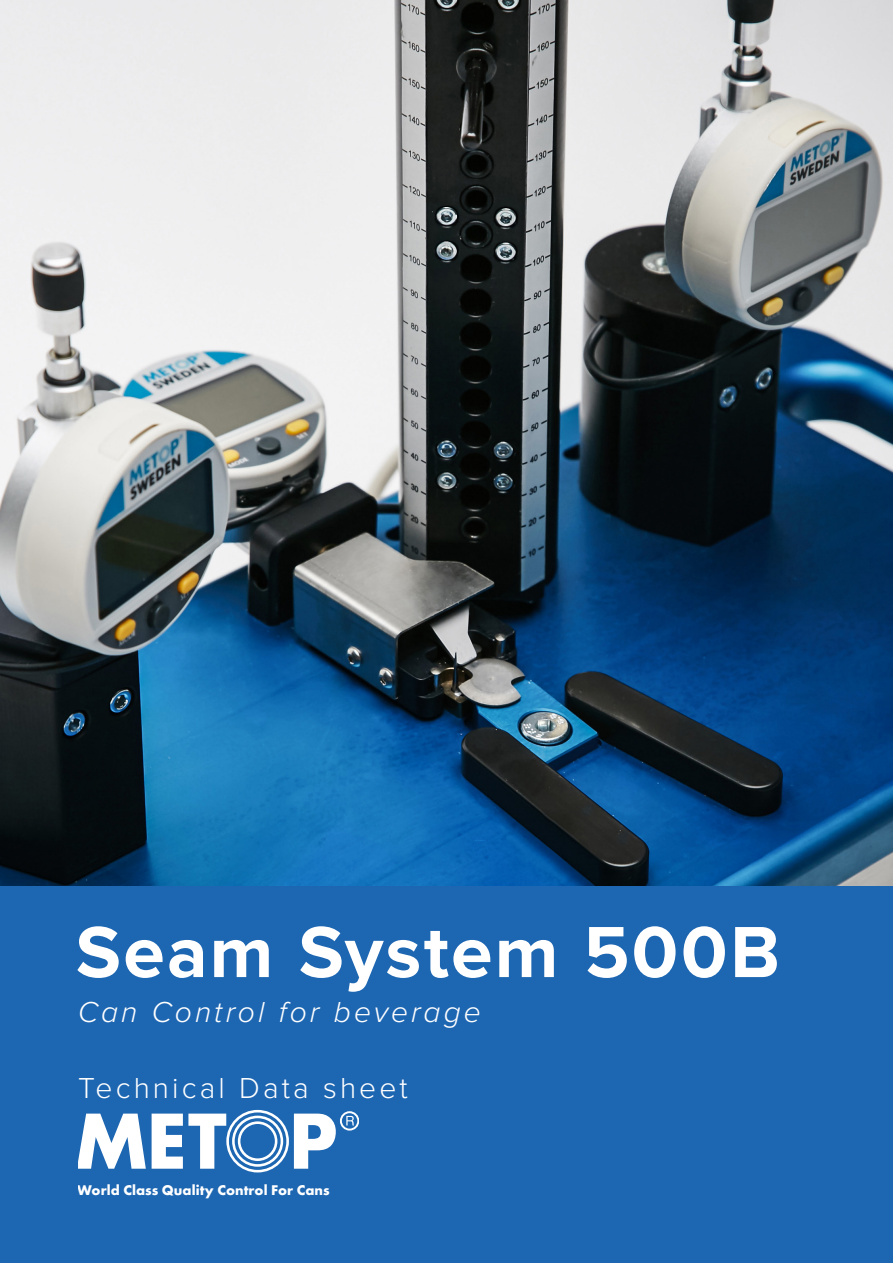
<style>
.page{position:relative;width:893px;height:1263px;background:#fff}
.page>*{position:absolute;margin:0;border:0;box-sizing:border-box;transform-origin:0 0}
.t1{font:700 75px "Proxima Nova";letter-spacing:.03em;color:#fff}
.t2{font:italic 300 30px "Proxima Nova";letter-spacing:.1em;color:#fff}
.t3{font:300 30px "Proxima Nova";letter-spacing:.105em;color:#fff}
.t4{font:700 12.9px "Futura";letter-spacing:.005em;color:#fff}
</style>
<div class="page">
<div style="left:0;top:885px;width:893px;height:378px;background:#1d66b2"></div>
<img style="left:0;top:0;width:893px;height:885px">
<svg style="left:78px;top:1113px;width:68px;height:56px"></svg>
<svg style="left:152px;top:1110px;width:206px;height:63px"></svg>
<p class="t1" style="left:76px;top:918px;width:706px">Seam System 500B</p>
<p class="t2" style="left:78px;top:998px;width:404px">Can Control for beverage</p>
<p class="t3" style="left:78px;top:1074px;width:331px">Technical Data sheet</p>
<p class="t4" style="left:77px;top:1180px;width:254px">World Class Quality Control For Cans</p>
</div>
